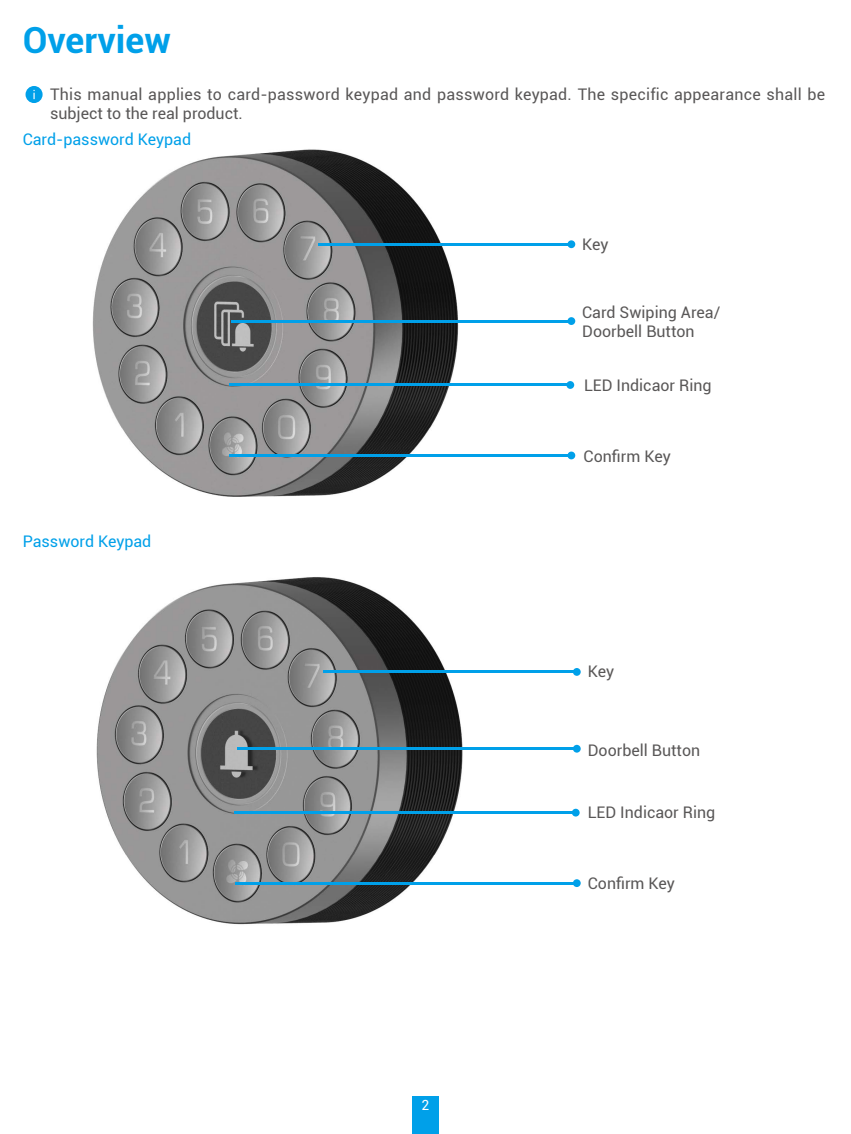
<style>
.page{position:relative;width:851px;height:1134px;background:#fff}
.page>*{position:absolute;margin:0;border:0;box-sizing:border-box;transform-origin:0 0}
.t1{font:700 36px "Roboto";color:#00a0e9}
.t2{font:16px/19.2px "Roboto";color:#595757}
.t3{font:16px "Roboto";color:#00a0e9}
.t4{font:14px "Roboto";color:#fff}
</style>
<div class="page">
<div style="left:412px;top:1096px;width:27px;height:38px;background:#00a0e9"></div>
<div style="left:26px;top:86px;width:17px;height:17px;background:#00a0e9;border-radius:50%"></div>
<svg style="left:33px;top:90px;width:2px;height:9px"></svg>
<img style="left:92px;top:149px;width:367px;height:348px">
<div style="left:567px;top:240px;width:8px;height:8px;background:#00a0e9;border-radius:50%"></div>
<div style="left:566px;top:381px;width:8px;height:8px;background:#00a0e9;border-radius:50%"></div>
<div style="left:567px;top:452px;width:8px;height:7px;background:#00a0e9;border-radius:50%"></div>
<div style="left:567px;top:317px;width:8px;height:8px;background:#00a0e9;border-radius:50%"></div>
<hr style="left:229px;top:454px;width:339px;height:2px;background:#00a0e9">
<hr style="left:228px;top:384px;width:339px;height:2px;background:#00a0e9">
<hr style="left:231px;top:320px;width:339px;height:2px;background:#00a0e9">
<hr style="left:318px;top:243px;width:252px;height:2px;background:#00a0e9">
<img style="left:96px;top:577px;width:368px;height:348px">
<div style="left:573px;top:668px;width:7px;height:8px;background:#00a0e9;border-radius:50%"></div>
<div style="left:571px;top:809px;width:8px;height:7px;background:#00a0e9;border-radius:50%"></div>
<div style="left:573px;top:879px;width:7px;height:8px;background:#00a0e9;border-radius:50%"></div>
<div style="left:573px;top:745px;width:7px;height:8px;background:#00a0e9;border-radius:50%"></div>
<hr style="left:234px;top:882px;width:339px;height:2px;background:#00a0e9">
<hr style="left:234px;top:812px;width:339px;height:2px;background:#00a0e9">
<hr style="left:237px;top:748px;width:338px;height:2px;background:#00a0e9">
<hr style="left:323px;top:671px;width:252px;height:2px;background:#00a0e9">
<h1 class="t1" style="left:23px;top:15px;width:150px">Overview</h1>
<p class="t2" style="left:50px;top:84px;width:776px">This manual applies to card-password keypad and password keypad. The specific appearance shall be subject to the real product.</p>
<p class="t3" style="left:23px;top:128px;width:170px">Card-password Keypad</p>
<p class="t2" style="left:582px;top:234px;width:28px">Key</p>
<p class="t2" style="left:582px;top:302px;width:140px">Card Swiping Area/<br>Doorbell Button</p>
<p class="t2" style="left:584px;top:375px;width:129px">LED Indicaor Ring</p>
<p class="t3" style="left:23px;top:530px;width:130px">Password Keypad</p>
<p class="t4" style="left:421px;top:1095px;width:9px">2</p>
<p class="t2" style="left:583px;top:446px;width:89px">Confirm Key</p>
<p class="t2" style="left:587px;top:661px;width:28px">Key</p>
<p class="t2" style="left:587px;top:740px;width:114px">Doorbell Button</p>
<p class="t2" style="left:587px;top:802px;width:129px">LED Indicaor Ring</p>
<p class="t2" style="left:587px;top:873px;width:89px">Confirm Key</p>
</div>
